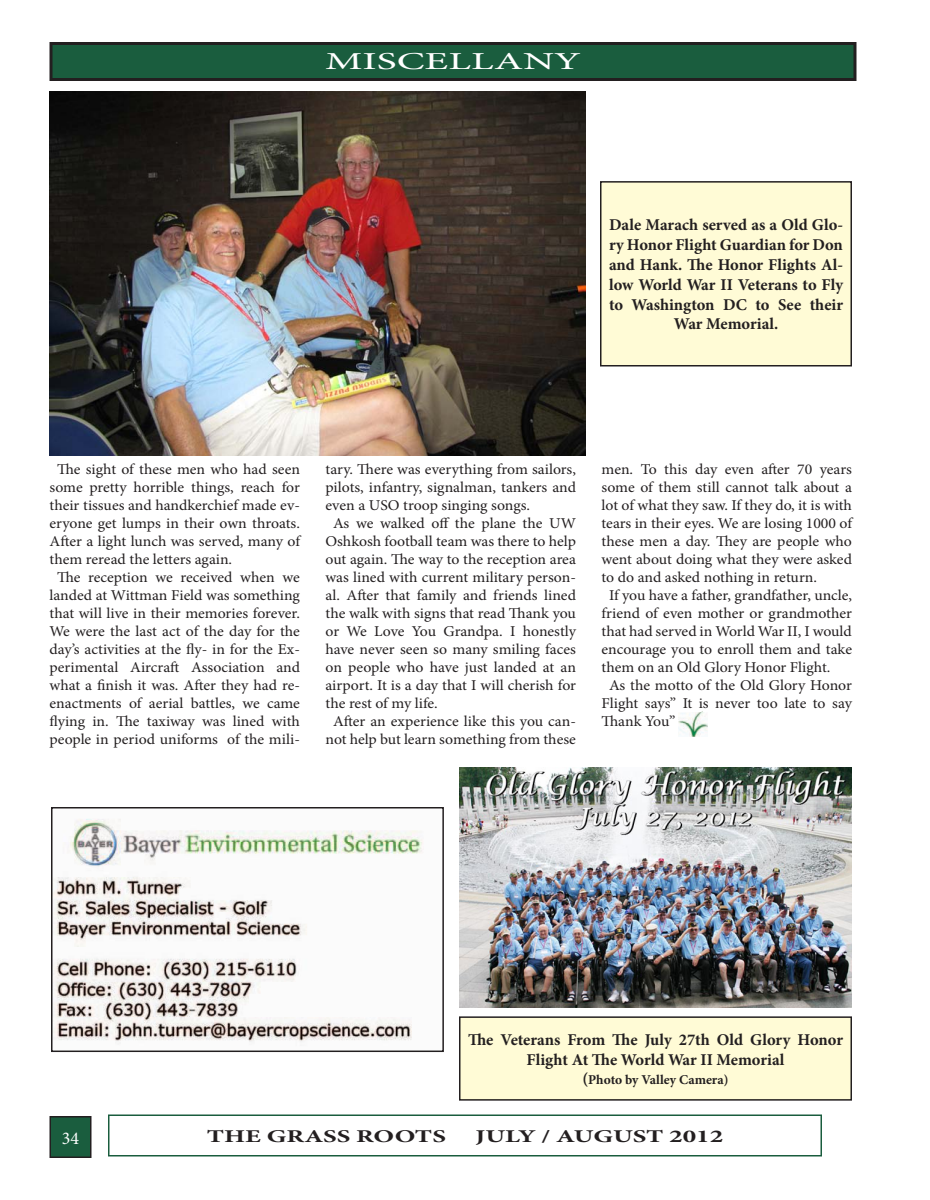
<style>
.page{position:relative;width:930px;height:1200px;background:#fff}
.page>*{position:absolute;margin:0;border:0;box-sizing:border-box;transform-origin:0 0}
.t1{font:24.3px "Minion Pro";color:#fff;scale:1.72 1}
.t2{font:700 18px "Minion Pro";color:#231f20;scale:1.5 1}
.t3{font:18px "Minion Pro";color:#fff}
.t4{font:700 16.5px/19.8px "Minion Pro";color:#231f20;text-align:center}
.t5{font:15px "Minion Pro";color:#231f20;scale:1.05 1}
.t6{font:700 13.5px "Minion Pro";color:#231f20}
.s1{font-size:16.5px}
</style>
<div class="page">
<div style="left:50px;top:1117px;width:41px;height:40px;background:#1a5d3e"></div>
<div style="left:50px;top:1116px;width:42px;height:42px;border:2px solid #231f20"></div>
<div style="left:51px;top:44px;width:804px;height:36px;background:#1a5d3e"></div>
<div style="left:50px;top:42px;width:806px;height:39px;border:3px solid #231f20"></div>
<div style="left:108px;top:1114px;width:714px;height:42px;border:2px solid #1a5d3e"></div>
<img style="left:50px;top:92px;width:536px;height:364px">
<img style="left:54px;top:818px;width:369px;height:224px">
<div style="left:51px;top:807px;width:393px;height:245px;border:2px solid #231f20"></div>
<div style="left:601px;top:182px;width:250px;height:184px;background:#fffbd6"></div>
<div style="left:600px;top:181px;width:252px;height:186px;border:2px solid #231f20"></div>
<img style="left:459px;top:767px;width:393px;height:240px">
<div style="left:460px;top:1017px;width:391px;height:83px;background:#fffbd6"></div>
<div style="left:459px;top:1016px;width:393px;height:85px;border:2px solid #231f20"></div>
<img style="left:678px;top:712px;width:30px;height:25px">
<h1 class="t1" style="left:325px;top:45px;width:150px">MISCELLANY</h1>
<p class="t4" style="left:609px;top:215px;width:236px">Dale Marach served as a Old Glo&shy;ry Honor Flight Guardian for Don and Hank. The Honor Flights Al&shy;low World War II Veterans to Fly to Washington DC to See their<br>War Memorial.</p>
<p class="t5" style="left:57px;top:459px;width:233px">The sight of these men who had seen</p>
<p class="t5" style="left:50px;top:477px;width:240px">some pretty horrible things, reach for</p>
<p class="t5" style="left:50px;top:495px;width:240px">their tissues and handkerchief made ev-</p>
<p class="t5" style="left:50px;top:513px;width:240px">eryone get lumps in their own throats.</p>
<p class="t5" style="left:50px;top:531px;width:240px">After a light lunch was served, many of</p>
<p class="t5" style="left:50px;top:549px;width:176px">them reread the letters again.</p>
<p class="t5" style="left:57px;top:567px;width:233px">The reception we received when we</p>
<p class="t5" style="left:50px;top:585px;width:240px">landed at Wittman Field was something</p>
<p class="t5" style="left:50px;top:603px;width:240px">that will live in their memories forever.</p>
<p class="t5" style="left:50px;top:621px;width:240px">We were the last act of the day for the</p>
<p class="t5" style="left:50px;top:639px;width:240px">day’s activities at the fly- in for the Ex-</p>
<p class="t5" style="left:50px;top:657px;width:240px">perimental Aircraft Association and</p>
<p class="t5" style="left:50px;top:675px;width:240px">what a finish it was. After they had re-</p>
<p class="t5" style="left:50px;top:693px;width:240px">enactments of aerial battles, we came</p>
<p class="t5" style="left:50px;top:711px;width:240px">flying in. The taxiway was lined with</p>
<p class="t5" style="left:50px;top:729px;width:240px">people in period uniforms of the mili-</p>
<p class="t5" style="left:326px;top:459px;width:240px">tary. There was everything from sailors,</p>
<p class="t5" style="left:326px;top:477px;width:240px">pilots, infantry, signalman, tankers and</p>
<p class="t5" style="left:326px;top:495px;width:196px">even a USO troop singing songs.</p>
<p class="t5" style="left:333px;top:513px;width:233px">As we walked off the plane the UW</p>
<p class="t5" style="left:326px;top:531px;width:240px">Oshkosh football team was there to help</p>
<p class="t5" style="left:326px;top:549px;width:240px">out again. The way to the reception area</p>
<p class="t5" style="left:326px;top:567px;width:240px">was lined with current military person-</p>
<p class="t5" style="left:326px;top:585px;width:240px">al. After that family and friends lined</p>
<p class="t5" style="left:326px;top:603px;width:240px">the walk with signs that read Thank you</p>
<p class="t5" style="left:326px;top:621px;width:240px">or We Love You Grandpa. I honestly</p>
<p class="t5" style="left:326px;top:639px;width:240px">have never seen so many smiling faces</p>
<p class="t5" style="left:326px;top:657px;width:240px">on people who have just landed at an</p>
<p class="t5" style="left:326px;top:675px;width:240px">airport. It is a day that I will cherish for</p>
<p class="t5" style="left:326px;top:693px;width:108px">the rest of my life.</p>
<p class="t5" style="left:333px;top:711px;width:233px">After an experience like this you can-</p>
<p class="t5" style="left:326px;top:729px;width:240px">not help but learn something from these</p>
<p class="t5" style="left:602px;top:459px;width:240px">men. To this day even after 70 years</p>
<p class="t5" style="left:602px;top:477px;width:240px">some of them still cannot talk about a</p>
<p class="t5" style="left:602px;top:495px;width:240px">lot of what they saw. If they do, it is with</p>
<p class="t5" style="left:602px;top:513px;width:240px">tears in their eyes. We are losing 1000 of</p>
<p class="t5" style="left:602px;top:531px;width:240px">these men a day. They are people who</p>
<p class="t5" style="left:602px;top:549px;width:240px">went about doing what they were asked</p>
<p class="t5" style="left:602px;top:567px;width:207px">to do and asked nothing in return.</p>
<p class="t5" style="left:609px;top:585px;width:233px">If you have a father, grandfather, uncle,</p>
<p class="t5" style="left:602px;top:603px;width:240px">friend of even mother or grandmother</p>
<p class="t5" style="left:602px;top:621px;width:240px">that had served in World War II, I would</p>
<p class="t5" style="left:602px;top:639px;width:240px">encourage you to enroll them and take</p>
<p class="t5" style="left:602px;top:657px;width:220px">them on an Old Glory Honor Flight.</p>
<p class="t5" style="left:609px;top:675px;width:233px">As the motto of the Old Glory Honor</p>
<p class="t5" style="left:602px;top:693px;width:240px">Flight says” It is never too late to say</p>
<p class="t5" style="left:602px;top:711px;width:72px">Thank You”</p>
<p class="t4" style="left:468px;top:1029px;width:377px">The Veterans From The July 27th Old Glory Honor<br>Flight At The World War II Memorial</p>
<p class="t6" style="left:582px;top:1070px;width:148px"><span class="s1">(</span>Photo by Valley Camera)</p>
<p class="t3" style="left:62px;top:1126px;width:19px">34</p>
<p class="t2" style="left:207px;top:1124px;width:161px">THE GRASS ROOTS</p>
<p class="t2" style="left:475px;top:1124px;width:167px">JULY / AUGUST 2012</p>
</div>
